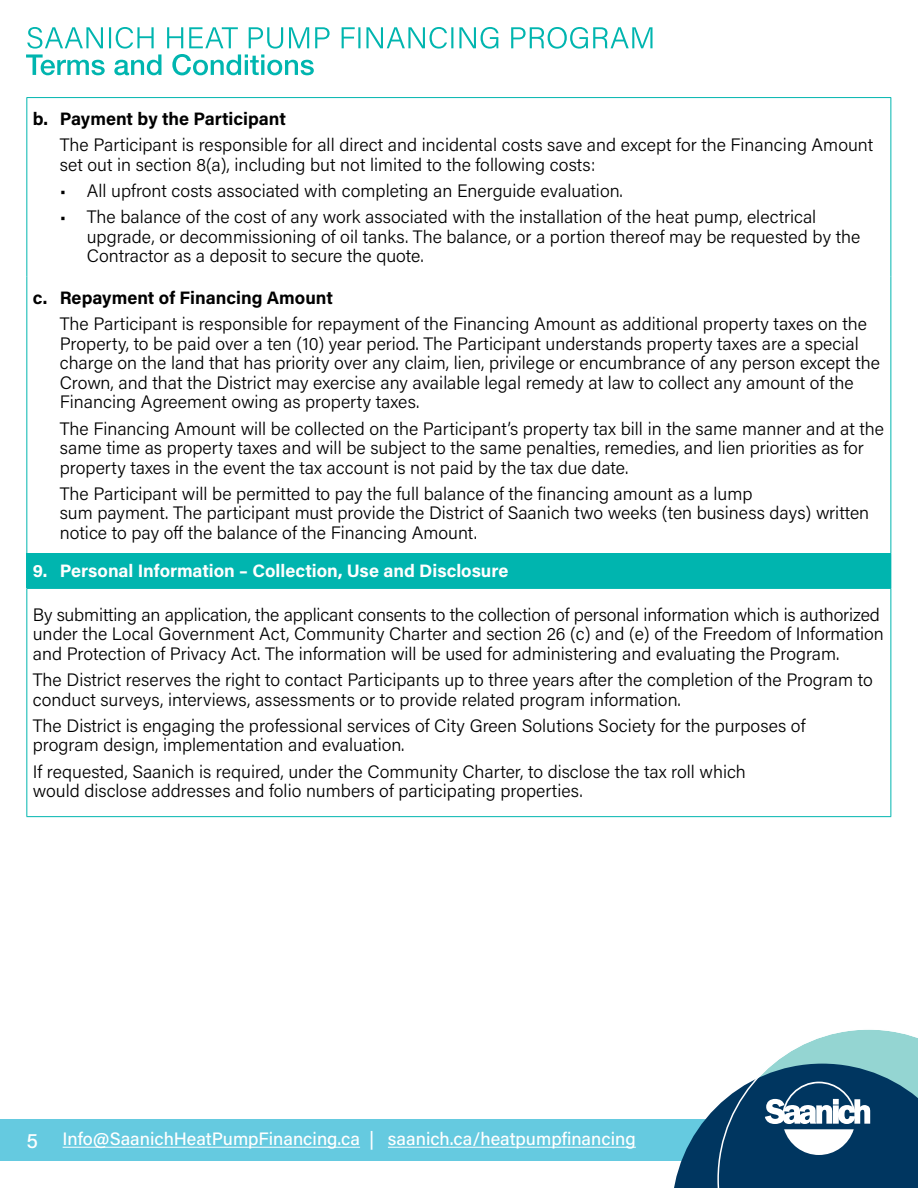
<style>
.page{position:relative;width:918px;height:1188px;background:#fff}
.page>*{position:absolute;margin:0;border:0;box-sizing:border-box;transform-origin:0 0}
.t1{font:300 18px/19.5px "Acumin Pro";color:#000}
.t2{font:500 18px "Acumin Pro";color:#fff}
.t3{font:700 18px "Acumin Pro";color:#000}
.t4{font:700 18px "Acumin Pro";color:#fff}
.s1{font-size:21px}
</style>
<div class="page">
<div style="left:27px;top:554px;width:864px;height:34px;background:#00b5af"></div>
<hr style="left:26px;top:98px;width:1px;height:178px;background:#00b5af">
<hr style="left:890px;top:98px;width:1px;height:178px;background:#00b5af">
<hr style="left:26px;top:276px;width:1px;height:277px;background:#00b5af">
<hr style="left:890px;top:276px;width:1px;height:277px;background:#00b5af">
<hr style="left:26px;top:589px;width:1px;height:227px;background:#00b5af">
<hr style="left:890px;top:589px;width:1px;height:227px;background:#00b5af">
<hr style="left:26px;top:97px;width:865px;height:1px;background:#00b5af">
<hr style="left:26px;top:553px;width:865px;height:1px;background:#00b5af">
<hr style="left:26px;top:554px;width:1px;height:34px;background:#00b5af">
<hr style="left:26px;top:588px;width:865px;height:1px;background:#00b5af">
<hr style="left:26px;top:816px;width:865px;height:1px;background:#00b5af">
<svg style="left:26px;top:27px;width:627px;height:48px"></svg>
<div style="left:0;top:1119px;width:918px;height:42px;background:#65cae0"></div>
<hr style="left:63px;top:1147px;width:297px;height:1px;background:#fff">
<hr style="left:388px;top:1147px;width:248px;height:1px;background:#fff">
<svg style="left:674px;top:1029px;width:244px;height:159px"></svg>
<p class="t3" style="left:33px;top:106px;width:255px">b. Payment by the Participant</p>
<p class="t1" style="left:60px;top:135px;width:815px">The Participant is responsible for all direct and incidental costs save and except for the Financing Amount set out in section 8(a), including but not limited to the following costs:</p>
<p class="t1" style="left:60px;top:180px;width:565px">• All upfront costs associated with completing an Energuide evaluation.</p>
<p class="t1" style="left:87px;top:207px;width:775px;text-indent:-27px">• The balance of the cost of any work associated with the installation of the heat pump, electrical upgrade, or decommissioning of oil tanks. The balance, or a portion thereof may be requested by the<br>Contractor as a deposit to secure the quote.</p>
<p class="t3" style="left:33px;top:285px;width:302px">c. Repayment of Financing Amount</p>
<p class="t1" style="left:60px;top:314px;width:822px">The Participant is responsible for repayment of the Financing Amount as additional property taxes on the Property, to be paid over a ten (10) year period. The Participant understands property taxes are a special charge on the land that has priority over any claim, lien, privilege or encumbrance of any person except the Crown, and that the District may exercise any available legal remedy at law to collect any amount of the Financing Agreement owing as property taxes.</p>
<p class="t1" style="left:60px;top:418px;width:826px">The Financing Amount will be collected on the Participant’s property tax bill in the same manner and at the same time as property taxes and will be subject to the same penalties, remedies, and lien priorities as for property taxes in the event the tax account is not paid by the tax due date.</p>
<p class="t1" style="left:60px;top:483px;width:811px">The Participant will be permitted to pay the full balance of the financing amount as a lump<br>sum payment. The participant must provide the District of Saanich two weeks (ten business days) written notice to pay off the balance of the Financing Amount.</p>
<p class="t4" style="left:33px;top:559px;width:477px">9. Personal Information – Collection, Use and Disclosure</p>
<p class="t1" style="left:33px;top:604px;width:853px">By submitting an application, the applicant consents to the collection of personal information which is authorized under the Local Government Act, Community Charter and section 26 (c) and (e) of the Freedom of Information and Protection of Privacy Act. The information will be used for administering and evaluating the Program.</p>
<p class="t1" style="left:33px;top:669px;width:841px">The District reserves the right to contact Participants up to three years after the completion of the Program to conduct surveys, interviews, assessments or to provide related program information.</p>
<p class="t1" style="left:33px;top:715px;width:774px">The District is engaging the professional services of City Green Solutions Society for the purposes of program design, implementation and evaluation.</p>
<p class="t1" style="left:33px;top:761px;width:715px">If requested, Saanich is required, under the Community Charter, to disclose the tax roll which would disclose addresses and folio numbers of participating properties.</p>
<p class="t2" style="left:26px;top:1127px;width:611px"><span class="s1">5</span> Info@SaanichHeatPumpFinancing.ca | saanich.ca/heatpumpfinancing</p>
</div>
